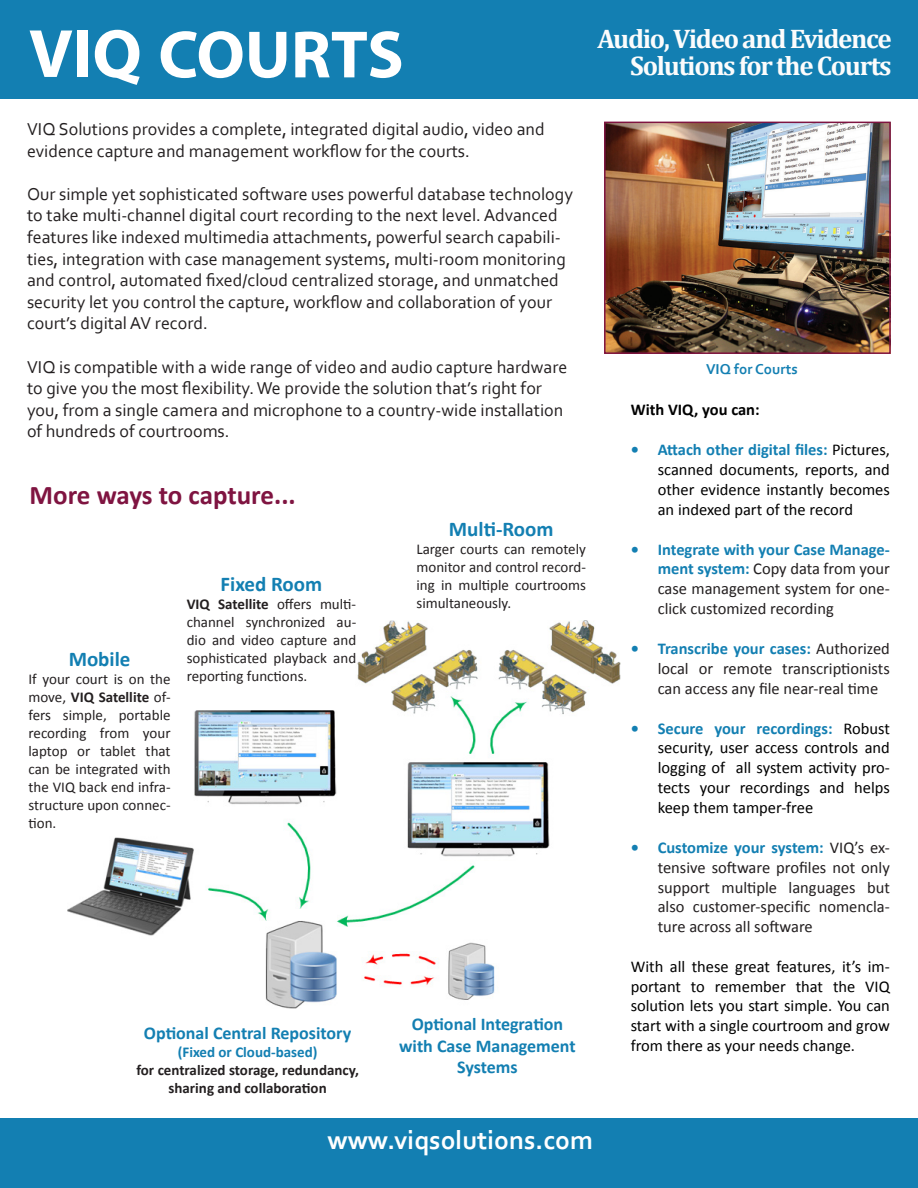
<style>
.page{position:relative;width:918px;height:1188px;background:#fff}
.page>*{position:absolute;margin:0;border:0;box-sizing:border-box;transform-origin:0 0}
.t1{font:700 67.5px "Myriad Pro";color:#fff}
.t2{font:700 27px "Cambria";letter-spacing:-.05em;color:#fcfcfc}
.t3{font:700 27px "Corbel";color:#fff}
.t4{font:700 27px "Calibri";letter-spacing:-.005em;color:#7f1441}
.t5{font:700 21px "Calibri";color:#137fb2}
.t6{font:18px/21.6px "Corbel";color:#231f20}
.t7{font:700 18px/21.6px "Calibri";color:#137fb2;text-align:center}
.t8{font:16.5px/19.8px "Calibri";color:#000;text-align:justify}
.t9{font:16.5px/19.8px "Calibri";color:#231f20;text-align:justify}
.t10{font:700 16.5px "Calibri";color:#000}
.t11{font:15px/18px "Calibri";color:#231f20;text-align:justify}
.t12{font:700 15px/18px "Calibri";color:#231f20;text-align:center}
.t13{font:700 15px "Calibri";color:#137fb2}
.t14{font:700 15px "Corbel";color:#137fb2}
.s1{font-weight:700}
.s2{font-weight:700;color:#137fb2}
</style>
<div class="page">
<img style="left:67px;top:621px;width:554px;height:387px">
<div style="left:0;top:0;width:918px;height:99px;background:#137fb2"></div>
<div style="left:0;top:1119px;width:918px;height:69px;background:#137fb2"></div>
<img style="left:607px;top:125px;width:281px;height:226px">
<div style="left:604px;top:122px;width:287px;height:232px;border:2px solid #7f1441"></div>
<svg style="left:30px;top:31px;width:42px;height:46px"></svg>
<div style="left:77px;top:31px;width:11px;height:46px;background:#fff"></div>
<svg style="left:95px;top:30px;width:45px;height:55px"></svg>
<p class="t1" style="left:158px;top:11px;width:247px">COURTS</p>
<p class="t2" style="left:598px;top:20px;width:296px">Audio, Video and Evidence</p>
<p class="t2" style="left:630px;top:47px;width:263px">Solutions for the Courts</p>
<p class="t6" style="left:27px;top:118px;width:519px">VIQ Solutions provides a complete, integrated digital audio, video and evidence capture and management workflow for the courts.</p>
<p class="t6" style="left:27px;top:183px;width:548px">Our simple yet sophisticated software uses powerful database technology to take multi-channel digital court recording to the next level. Advanced features like indexed multimedia attachments, powerful search capabili&shy;ties, integration with case management systems, multi-room monitoring and control, automated fixed/cloud centralized storage, and unmatched security let you control the capture, workflow and collaboration of your court’s digital AV record.</p>
<p class="t6" style="left:27px;top:355px;width:542px">VIQ is compatible with a wide range of video and audio capture hardware to give you the most flexibility. We provide the solution that’s right for you, from a single camera and microphone to a country-wide installation of hundreds of courtrooms.</p>
<p class="t4" style="left:30px;top:478px;width:268px">More ways to capture...</p>
<p class="t5" style="left:69px;top:645px;width:63px">Mobile</p>
<p class="t11" style="left:28px;top:670px;width:144px">If your court is on the move, <span class="s1">VIQ Satellite</span> of&shy;fers simple, portable recording from your laptop or tablet that can be integrated with the VIQ back end infra&shy;structure upon connec&shy;tion.</p>
<p class="t5" style="left:221px;top:570px;width:103px">Fixed Room</p>
<p class="t11" style="left:187px;top:595px;width:171px"><span class="s1">VIQ Satellite</span> offers multi&shy;channel synchronized au&shy;dio and video capture and sophisticated playback and reporting functions.</p>
<p class="t5" style="left:449px;top:516px;width:106px">Multi-Room</p>
<p class="t11" style="left:416px;top:540px;width:171px">Larger courts can remotely monitor and control record&shy;ing in multiple courtrooms simultaneously.</p>
<p class="t7" style="left:144px;top:1022px;width:209px">Optional Central Repository</p>
<p class="t13" style="left:178px;top:1042px;width:141px">(Fixed or Cloud-based)</p>
<p class="t12" style="left:136px;top:1061px;width:224px">for centralized storage, redundancy, sharing and collaboration</p>
<p class="t7" style="left:399px;top:1013px;width:178px">Optional Integration with Case Management<br>Systems</p>
<p class="t14" style="left:706px;top:359px;width:93px">VIQ for Courts</p>
<p class="t10" style="left:631px;top:399px;width:131px">With VIQ, you can:</p>
<p class="t8" style="left:658px;top:440px;width:234px;text-indent:-27px"><span class="s2">• Attach other digital files:</span> Pictures, scanned documents, reports, and other evidence instantly becomes an indexed part of the record</p>
<p class="t9" style="left:658px;top:539px;width:234px;text-indent:-27px"><span class="s2">• Integrate with your Case Manage&shy;ment system:</span> Copy data from your case management system for one&shy;click customized recording</p>
<p class="t9" style="left:658px;top:639px;width:234px;text-indent:-27px"><span class="s2">• Transcribe your cases:</span> Authorized local or remote transcriptionists can access any file near-real time</p>
<p class="t8" style="left:658px;top:718px;width:234px;text-indent:-27px"><span class="s2">• Secure your recordings:</span> Robust security, user access controls and logging of all system activity pro&shy;tects your recordings and helps keep them tamper-free</p>
<p class="t9" style="left:658px;top:838px;width:234px;text-indent:-27px"><span class="s2">• Customize your system:</span> VIQ’s ex&shy;tensive software profiles not only support multiple languages but also customer-specific nomencla&shy;ture across all software</p>
<p class="t8" style="left:631px;top:956px;width:261px">With all these great features, it’s im&shy;portant to remember that the VIQ solution lets you start simple. You can start with a single courtroom and grow from there as your needs change.</p>
<p class="t3" style="left:328px;top:1123px;width:267px">www.viqsolutions.com</p>
</div>
